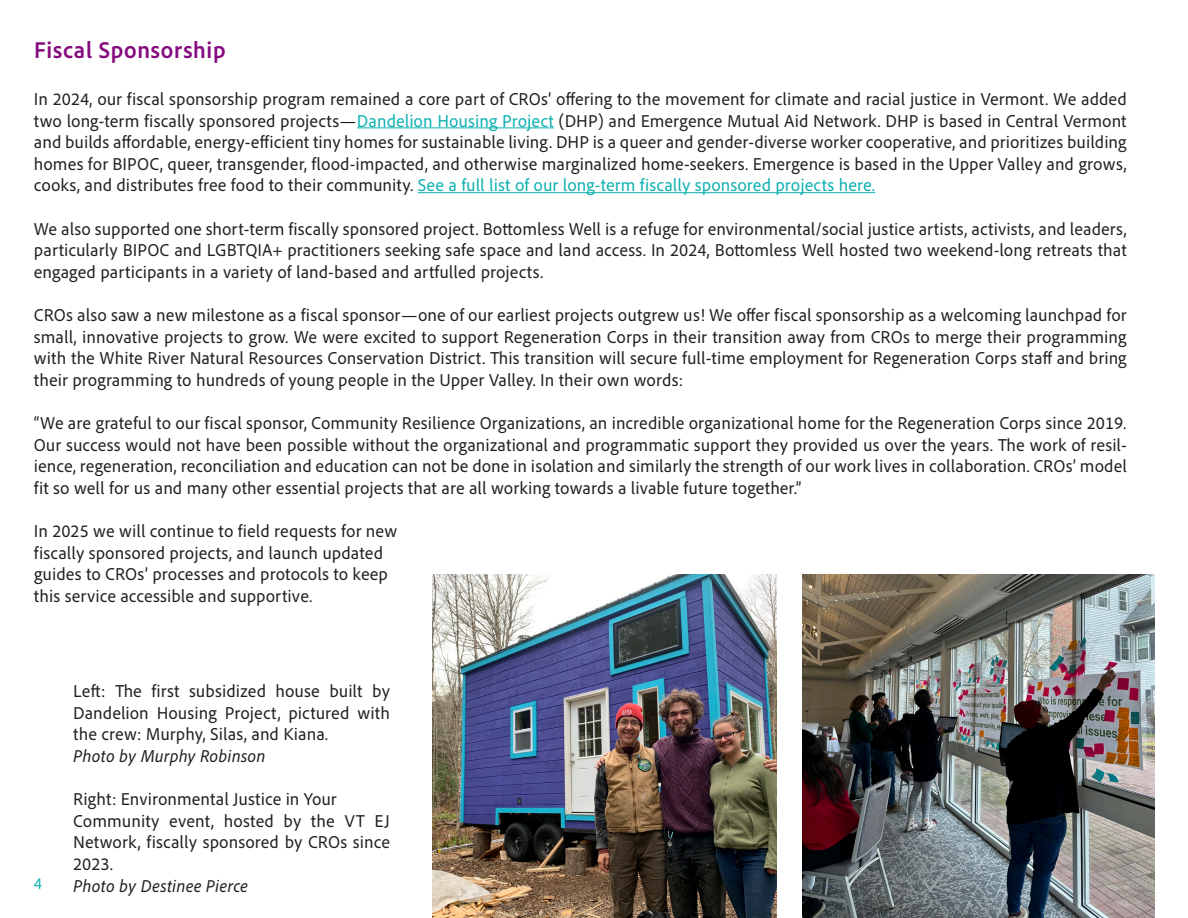
<style>
.page{position:relative;width:1188px;height:918px;background:#fff}
.page>*{position:absolute;margin:0;border:0;box-sizing:border-box;transform-origin:0 0}
.t1{font:700 24px "Adobe Clean UX";color:#850a7e}
.t2{font:18px/21.6px "Adobe Clean UX";color:#231f20;text-align:justify}
.t3{font:italic 18px "Adobe Clean UX";color:#231f20}
.t4{font:16.5px "Adobe Clean UX";color:#0db0b0}
.s1{color:#0db0b0}
</style>
<div class="page">
<hr style="left:357px;top:127px;width:197px;height:1px;background:#0db0b0">
<hr style="left:418px;top:192px;width:457px;height:1px;background:#0db0b0">
<img style="left:803px;top:574px;width:352px;height:344px">
<img style="left:432px;top:574px;width:345px;height:344px">
<p class="t1" style="left:34px;top:35px;width:193px">Fiscal Sponsorship</p>
<p class="t2" style="left:34px;top:88px;width:1094px">In 2024, our fiscal sponsorship program remained a core part of CROs’ offering to the movement for climate and racial justice in Vermont. We added two long-term fiscally sponsored projects—<span class="s1">Dandelion Housing Project</span> (DHP) and Emergence Mutual Aid Network. DHP is based in Central Vermont and builds affordable, energy-efficient tiny homes for sustainable living. DHP is a queer and gender-diverse worker cooperative, and prioritizes building homes for BIPOC, queer, transgender, flood-impacted, and otherwise marginalized home-seekers. Emergence is based in the Upper Valley and grows, cooks, and distributes free food to their community. <span class="s1">See a full list of our long-term fiscally sponsored projects here.</span></p>
<p class="t2" style="left:34px;top:217px;width:1094px">We also supported one short-term fiscally sponsored project. Bottomless Well is a refuge for environmental/social justice artists, activists, and leaders, particularly BIPOC and LGBTQIA+ practitioners seeking safe space and land access. In 2024, Bottomless Well hosted two weekend-long retreats that engaged participants in a variety of land-based and artfulled projects.</p>
<p class="t2" style="left:34px;top:304px;width:1094px">CROs also saw a new milestone as a fiscal sponsor—one of our earliest projects outgrew us! We offer fiscal sponsorship as a welcoming launchpad for small, innovative projects to grow. We were excited to support Regeneration Corps in their transition away from CROs to merge their programming with the White River Natural Resources Conservation District. This transition will secure full-time employment for Regeneration Corps staff and bring their programming to hundreds of young people in the Upper Valley. In their own words:</p>
<p class="t2" style="left:34px;top:412px;width:1095px">“We are grateful to our fiscal sponsor, Community Resilience Organizations, an incredible organizational home for the Regeneration Corps since 2019.<br>Our success would not have been possible without the organizational and programmatic support they provided us over the years. The work of resil&shy;ience, regeneration, reconciliation and education can not be done in isolation and similarly the strength of our work lives in collaboration. CROs’ model fit so well for us and many other essential projects that are all working towards a livable future together.”</p>
<p class="t2" style="left:34px;top:520px;width:365px">In 2025 we will continue to field requests for new</p>
<p class="t2" style="left:34px;top:541px;width:351px">fiscally sponsored projects, and launch updated</p>
<p class="t2" style="left:34px;top:563px;width:356px">guides to CROs’ processes and protocols to keep</p>
<p class="t2" style="left:34px;top:584px;width:280px">this service accessible and supportive.</p>
<p class="t4" style="left:34px;top:873px;width:10px">4</p>
<p class="t2" style="left:73px;top:680px;width:318px">Left: The first subsidized house built by Dandelion Housing Project, pictured with the crew: Murphy, Silas, and Kiana.</p>
<p class="t3" style="left:73px;top:745px;width:194px">Photo by Murphy Robinson</p>
<p class="t2" style="left:73px;top:788px;width:265px">Right: Environmental Justice in Your</p>
<p class="t2" style="left:73px;top:809px;width:318px">Community event, hosted by the VT EJ Network, fiscally sponsored by CROs since 2023.</p>
<p class="t3" style="left:73px;top:874px;width:176px">Photo by Destinee Pierce</p>
</div>
